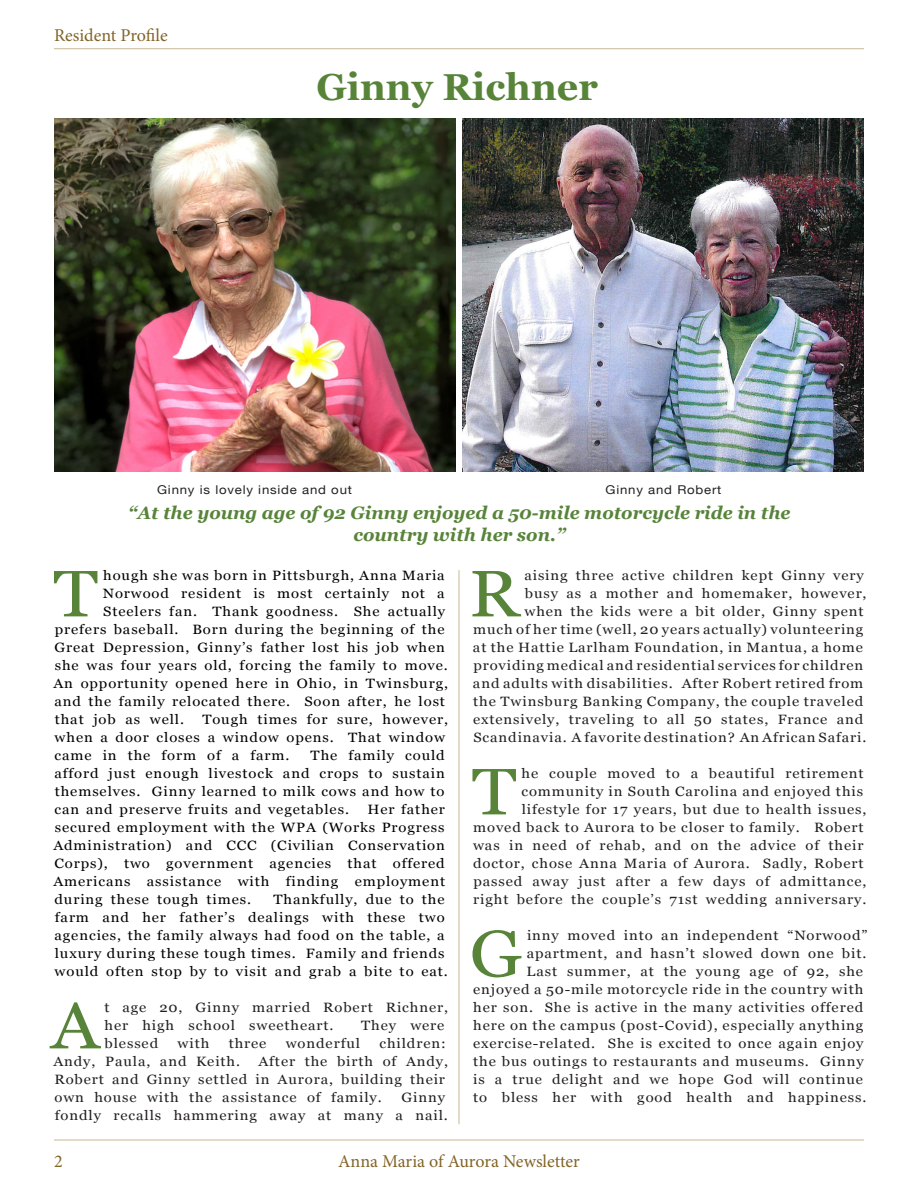
<style>
.page{position:relative;width:918px;height:1188px;background:#fff}
.page>*{position:absolute;margin:0;border:0;box-sizing:border-box;transform-origin:0 0}
.Paragraph_Style_1{font:65.4px "Georgia";color:#58843a;scale:1.1 1}
.t1{font:700 37.5px "Georgia";color:#58843a}
.t2{font:italic 700 18px/21.6px "Georgia";color:#58843a;text-align:center}
.t3{font:18px "Minion Pro";color:#826427}
.Paragraph_Style_1-2{font:13.5px/18px "Georgia";letter-spacing:.06em;color:#231f20;text-align:right;scale:1.1 1}
.Paragraph_Style_1-3{font:13.5px/18px "Georgia";letter-spacing:.06em;color:#000;scale:1.1 1}
.Copy_w_o_Drop_Cap{font:12.15px "Helvetica Neue";letter-spacing:.06em;color:#231f20;scale:1.09 1}
</style>
<div class="page">
<hr style="left:54px;top:48px;width:810px;height:1px;background:#c6b893">
<hr style="left:54px;top:1140px;width:810px;height:1px;background:#c6b893">
<img style="left:54px;top:118px;width:401px;height:353px">
<img style="left:463px;top:118px;width:401px;height:353px">
<hr style="left:459px;top:570px;width:1px;height:554px;background:#c6b893">
<p class="t3" style="left:54px;top:23px;width:115px">Resident Profile</p>
<p class="t1" style="left:317px;top:59px;width:283px">Ginny Richner</p>
<p class="Copy_w_o_Drop_Cap" style="left:157px;top:481px;width:180px">Ginny is lovely inside and out</p>
<p class="Copy_w_o_Drop_Cap" style="left:606px;top:481px;width:108px">Ginny and Robert</p>
<p class="t2" style="left:128px;top:501px;width:664px">“At the young age of 92 Ginny enjoyed a 50-mile motorcycle ride in the country with her son.”</p>
<p class="Paragraph_Style_1" style="left:53px;top:546px;width:42px">T</p>
<p class="Paragraph_Style_1-3" style="left:103px;top:566px;width:312px">hough she was born in Pittsburgh, Anna Maria</p>
<p class="Paragraph_Style_1-3" style="left:103px;top:584px;width:312px">Norwood resident is most certainly not a</p>
<p class="Paragraph_Style_1-3" style="left:103px;top:602px;width:312px">Steelers fan. Thank goodness. She actually</p>
<p class="Paragraph_Style_1-3" style="left:55px;top:620px;width:356px">prefers baseball. Born during the beginning of the</p>
<p class="Paragraph_Style_1-3" style="left:55px;top:638px;width:356px">Great Depression, Ginny’s father lost his job when</p>
<p class="Paragraph_Style_1-3" style="left:55px;top:656px;width:359px">she was four years old, forcing the family to move.</p>
<p class="Paragraph_Style_1-3" style="left:53px;top:674px;width:360px">An opportunity opened here in Ohio, in Twinsburg,</p>
<p class="Paragraph_Style_1-3" style="left:54px;top:692px;width:357px">and the family relocated there. Soon after, he lost</p>
<p class="Paragraph_Style_1-3" style="left:55px;top:710px;width:119px">that job as well.</p>
<p class="Paragraph_Style_1-3" style="left:55px;top:710px;width:359px;text-indent:148px">Tough times for sure, however, when a door closes a window opens. That window came in the form of a farm.</p>
<p class="Paragraph_Style_1-3" style="left:54px;top:746px;width:356px;text-align:justify;text-indent:256px">The family could afford just enough livestock and crops to sustain themselves. Ginny learned to milk cows and how to can and preserve fruits and vegetables.</p>
<p class="Paragraph_Style_1-3" style="left:53px;top:800px;width:358px;text-align:justify;text-indent:314px">Her father secured employment with the WPA (Works Progress Administration) and CCC (Civilian Conservation Corps), two government agencies that offered Americans assistance with finding employment during these tough times.</p>
<p class="Paragraph_Style_1-3" style="left:54px;top:890px;width:359px;text-indent:219px">Thankfully, due to the farm and her father’s dealings with these two agencies, the family always had food on the table, a luxury during these tough times. Family and friends would often stop by to visit and grab a bite to eat.</p>
<p class="Paragraph_Style_1" style="left:51px;top:978px;width:45px">A</p>
<p class="Paragraph_Style_1-2" style="left:104px;top:998px;width:314px;text-align:left">t age 20, Ginny married Robert Richner, her high school sweetheart.</p>
<p class="Paragraph_Style_1-2" style="left:361px;top:1016px;width:77px">They were</p>
<p class="Paragraph_Style_1-2" style="left:105px;top:1034px;width:50px">blessed</p>
<p class="Paragraph_Style_1-2" style="left:178px;top:1034px;width:30px">with</p>
<p class="Paragraph_Style_1-2" style="left:229px;top:1034px;width:36px">three</p>
<p class="Paragraph_Style_1-2" style="left:286px;top:1034px;width:69px">wonderful</p>
<p class="Paragraph_Style_1-2" style="left:379px;top:1034px;width:62px">children:</p>
<p class="Paragraph_Style_1-2" style="left:53px;top:1052px;width:171px">Andy, Paula, and Keith.</p>
<p class="Paragraph_Style_1-2" style="left:54px;top:1052px;width:359px;text-align:left;text-indent:204px">After the birth of Andy,<br>Robert and Ginny settled in Aurora, building their own house with the assistance of family.</p>
<p class="Paragraph_Style_1-2" style="left:55px;top:1088px;width:359px">Ginny<br>fondly recalls hammering away at many a nail.</p>
<p class="Paragraph_Style_1-2" style="left:473px;top:566px;width:359px">aising three active children kept Ginny very<br>busy as a mother and homemaker, however,<br>when the kids were a bit older, Ginny spent<br>much of her time (well, 20 years actually) volunteering at the Hattie Larlham Foundation, in Mantua, a home providing medical and residential services for children and adults with disabilities. After Robert retired from the Twinsburg Banking Company, the couple traveled extensively, traveling to all 50 states, France and Scandinavia. A favorite destination? An African Safari.</p>
<p class="Paragraph_Style_1" style="left:472px;top:744px;width:42px">T</p>
<p class="Paragraph_Style_1" style="left:469px;top:546px;width:47px">R</p>
<p class="Paragraph_Style_1-2" style="left:473px;top:764px;width:359px">he couple moved to a beautiful retirement community in South Carolina and enjoyed this lifestyle for 17 years, but due to health issues, moved back to Aurora to be closer to family. Robert was in need of rehab, and on the advice of their doctor, chose Anna Maria of Aurora. Sadly, Robert passed away just after a few days of admittance, right before the couple’s 71st wedding anniversary.</p>
<p class="Paragraph_Style_1" style="left:470px;top:906px;width:49px">G</p>
<p class="Paragraph_Style_1-2" style="left:527px;top:926px;width:311px">inny moved into an independent “Norwood”</p>
<p class="Paragraph_Style_1-2" style="left:527px;top:944px;width:310px">apartment, and hasn’t slowed down one bit.</p>
<p class="Paragraph_Style_1-2" style="left:527px;top:962px;width:307px">Last summer, at the young age of 92, she</p>
<p class="Paragraph_Style_1-2" style="left:473px;top:980px;width:356px">enjoyed a 50-mile motorcycle ride in the country with</p>
<p class="Paragraph_Style_1-2" style="left:473px;top:998px;width:356px">her son. She is active in the many activities offered</p>
<p class="Paragraph_Style_1-2" style="left:473px;top:1016px;width:356px">here on the campus (post-Covid), especially anything</p>
<p class="Paragraph_Style_1-2" style="left:473px;top:1034px;width:357px">exercise-related. She is excited to once again enjoy</p>
<p class="Paragraph_Style_1-2" style="left:473px;top:1052px;width:356px">the bus outings to restaurants and museums. Ginny</p>
<p class="Paragraph_Style_1-2" style="left:473px;top:1070px;width:356px">is a true delight and we hope God will continue</p>
<p class="Paragraph_Style_1-2" style="left:473px;top:1088px;width:359px">to bless her with good health and happiness.</p>
<h3 class="t3" style="left:54px;top:1149px;width:10px">2</h3>
<h3 class="t3" style="left:338px;top:1149px;width:243px">Anna Maria of Aurora Newsletter</h3>
</div>
